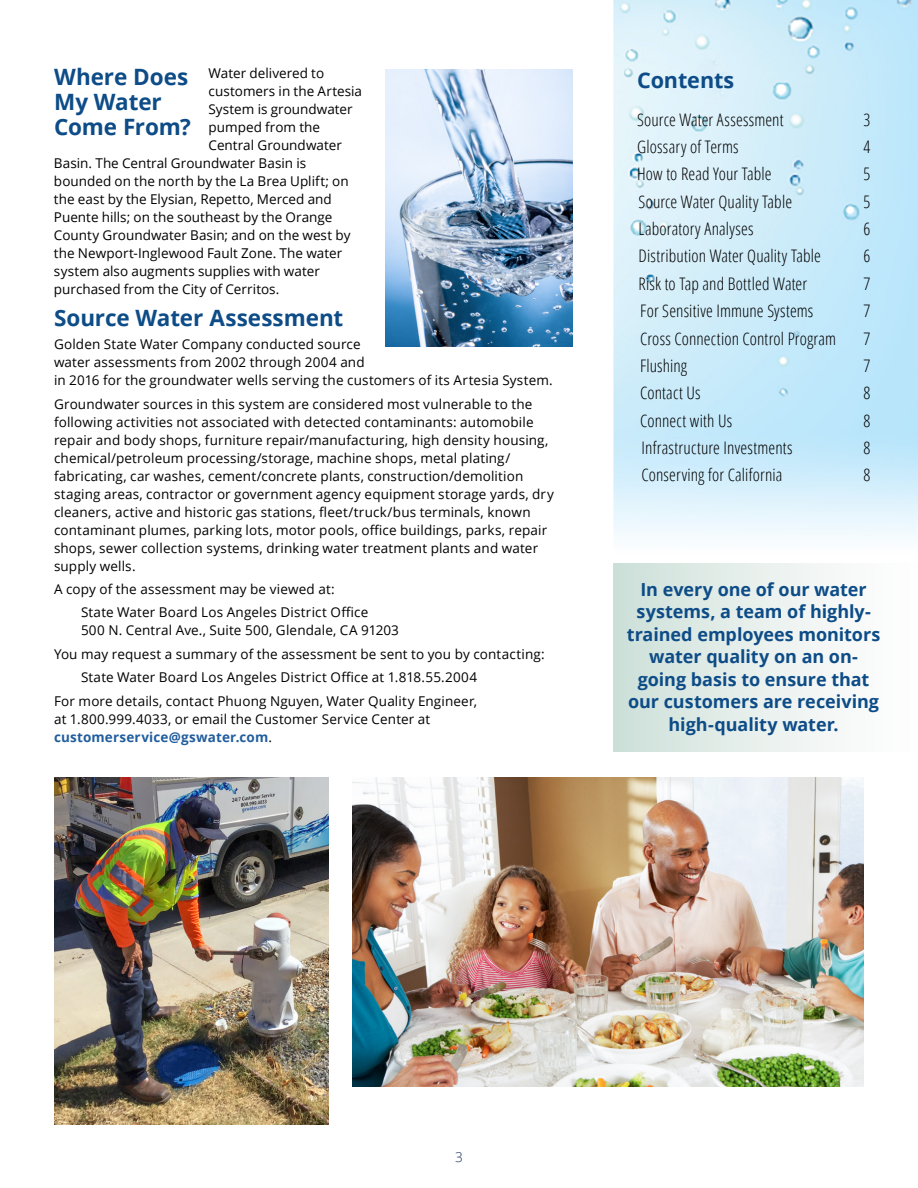
<style>
.page{position:relative;width:918px;height:1188px;background:#fff}
.page>*{position:absolute;margin:0;border:0;box-sizing:border-box;transform-origin:0 0}
.t1{font:700 22.5px/25.2px "Open Sans";letter-spacing:-.005em;color:#0d4c87}
.t2{font:700 21.6px "Open Sans";letter-spacing:-.005em;color:#0d4c87}
.t3{font:700 18px/22.5px "Open Sans";letter-spacing:-.005em;color:#0d4c87;text-align:center}
.t4{font:300 17.25px "Open Sans Condensed";letter-spacing:.005em;color:#000}
.t5{font:13.5px/18px "Open Sans";letter-spacing:.01em;color:#000}
.t6{font:300 13.5px "Open Sans";color:#1a2d5c}
.s1{font-weight:700;color:#215e9e}
</style>
<div class="page">
<img style="left:613px;top:0;width:305px;height:537px">
<img style="left:353px;top:777px;width:511px;height:310px">
<div style="left:613px;top:564px;width:305px;height:188px;background:linear-gradient(to right,#cee0d9,#fff)"></div>
<img style="left:54px;top:777px;width:274px;height:347px">
<img style="left:386px;top:69px;width:187px;height:277px">
<p class="t5" style="left:209px;top:64px;width:117px">Water delivered to</p>
<p class="t5" style="left:209px;top:82px;width:155px">customers in the Artesia</p>
<p class="t5" style="left:209px;top:100px;width:146px">System is groundwater</p>
<p class="t5" style="left:209px;top:118px;width:113px">pumped from the</p>
<p class="t5" style="left:209px;top:136px;width:135px">Central Groundwater</p>
<p class="t5" style="left:54px;top:154px;width:254px">Basin. The Central Groundwater Basin is</p>
<p class="t5" style="left:54px;top:172px;width:296px">bounded on the north by the La Brea Uplift; on</p>
<p class="t5" style="left:54px;top:190px;width:279px">the east by the Elysian, Repetto, Merced and</p>
<p class="t5" style="left:54px;top:208px;width:280px">Puente hills; on the southeast by the Orange</p>
<p class="t5" style="left:54px;top:226px;width:298px">County Groundwater Basin; and on the west by</p>
<p class="t5" style="left:54px;top:244px;width:290px">the Newport-Inglewood Fault Zone. The water</p>
<p class="t5" style="left:54px;top:262px;width:267px">system also augments supplies with water</p>
<p class="t5" style="left:54px;top:280px;width:227px">purchased from the City of Cerritos.</p>
<h1 class="t1" style="left:54px;top:305px;width:291px">Source Water Assessment</h1>
<p class="t5" style="left:54px;top:335px;width:500px">Golden State Water Company conducted source<br>water assessments from 2002 through 2004 and<br>in 2016 for the groundwater wells serving the customers of its Artesia System.</p>
<p class="t5" style="left:54px;top:394px;width:501px">Groundwater sources in this system are considered most vulnerable to the following activities not associated with detected contaminants: automobile repair and body shops, furniture repair/manufacturing, high density housing, chemical/petroleum processing/storage, machine shops, metal plating/ fabricating, car washes, cement/concrete plants, construction/demolition staging areas, contractor or government agency equipment storage yards, dry cleaners, active and historic gas stations, fleet/truck/bus terminals, known contaminant plumes, parking lots, motor pools, office buildings, parks, repair shops, sewer collection systems, drinking water treatment plants and water supply wells.</p>
<p class="t5" style="left:81px;top:577px;width:289px;line-height:23.4px;text-indent:-27px">A copy of the assessment may be viewed at:<br>State Water Board Los Angeles District Office</p>
<p class="t5" style="left:81px;top:621px;width:320px">500 N. Central Ave., Suite 500, Glendale, CA 91203</p>
<p class="t5" style="left:54px;top:645px;width:492px">You may request a summary of the assessment be sent to you by contacting:</p>
<p class="t5" style="left:81px;top:668px;width:398px">State Water Board Los Angeles District Office at 1.818.55.2004</p>
<p class="t5" style="left:54px;top:691px;width:425px">For more details, contact Phuong Nguyen, Water Quality Engineer,</p>
<p class="t5" style="left:54px;top:709px;width:378px">at 1.800.999.4033, or email the Customer Service Center at <span class="s1">customerservice@gswater.com</span>.</p>
<h1 class="t1" style="left:54px;top:63px;width:139px">Where Does<br>My Water<br>Come From?</h1>
<h2 class="t2" style="left:637px;top:65px;width:99px">Contents</h2>
<p class="t4" style="left:637px;top:108px;width:148px">Source Water Assessment</p>
<p class="t4" style="left:864px;top:108px;width:8px">3</p>
<p class="t4" style="left:637px;top:135px;width:103px">Glossary of Terms</p>
<p class="t4" style="left:864px;top:135px;width:8px">4</p>
<p class="t4" style="left:637px;top:162px;width:136px">How to Read Your Table</p>
<p class="t4" style="left:864px;top:162px;width:8px">5</p>
<p class="t4" style="left:639px;top:190px;width:155px">Source Water Quality Table</p>
<p class="t4" style="left:864px;top:190px;width:8px">5</p>
<p class="t4" style="left:639px;top:217px;width:116px">Laboratory Analyses</p>
<p class="t4" style="left:864px;top:217px;width:8px">6</p>
<p class="t4" style="left:639px;top:244px;width:184px">Distribution Water Quality Table</p>
<p class="t4" style="left:864px;top:244px;width:8px">6</p>
<p class="t4" style="left:639px;top:272px;width:170px">Risk to Tap and Bottled Water</p>
<p class="t4" style="left:864px;top:272px;width:8px">7</p>
<p class="t4" style="left:640px;top:299px;width:175px">For Sensitive Immune Systems</p>
<p class="t4" style="left:864px;top:299px;width:8px">7</p>
<p class="t4" style="left:640px;top:327px;width:198px">Cross Connection Control Program</p>
<p class="t4" style="left:864px;top:327px;width:8px">7</p>
<p class="t4" style="left:640px;top:354px;width:49px">Flushing</p>
<p class="t4" style="left:864px;top:354px;width:8px">7</p>
<p class="t4" style="left:640px;top:381px;width:62px">Contact Us</p>
<p class="t4" style="left:864px;top:381px;width:8px">8</p>
<p class="t4" style="left:640px;top:409px;width:94px">Connect with Us</p>
<p class="t4" style="left:864px;top:409px;width:8px">8</p>
<p class="t4" style="left:642px;top:436px;width:153px">Infrastructure Investments</p>
<p class="t4" style="left:864px;top:436px;width:8px">8</p>
<p class="t4" style="left:642px;top:463px;width:142px">Conserving for California</p>
<p class="t4" style="left:864px;top:463px;width:8px">8</p>
<h3 class="t3" style="left:627px;top:578px;width:255px">In every one of our water systems, a team of highly&shy;trained employees monitors water quality on an on&shy;going basis to ensure that our customers are receiving high-quality water.</h3>
<p class="t6" style="left:455px;top:1147px;width:9px">3</p>
</div>
